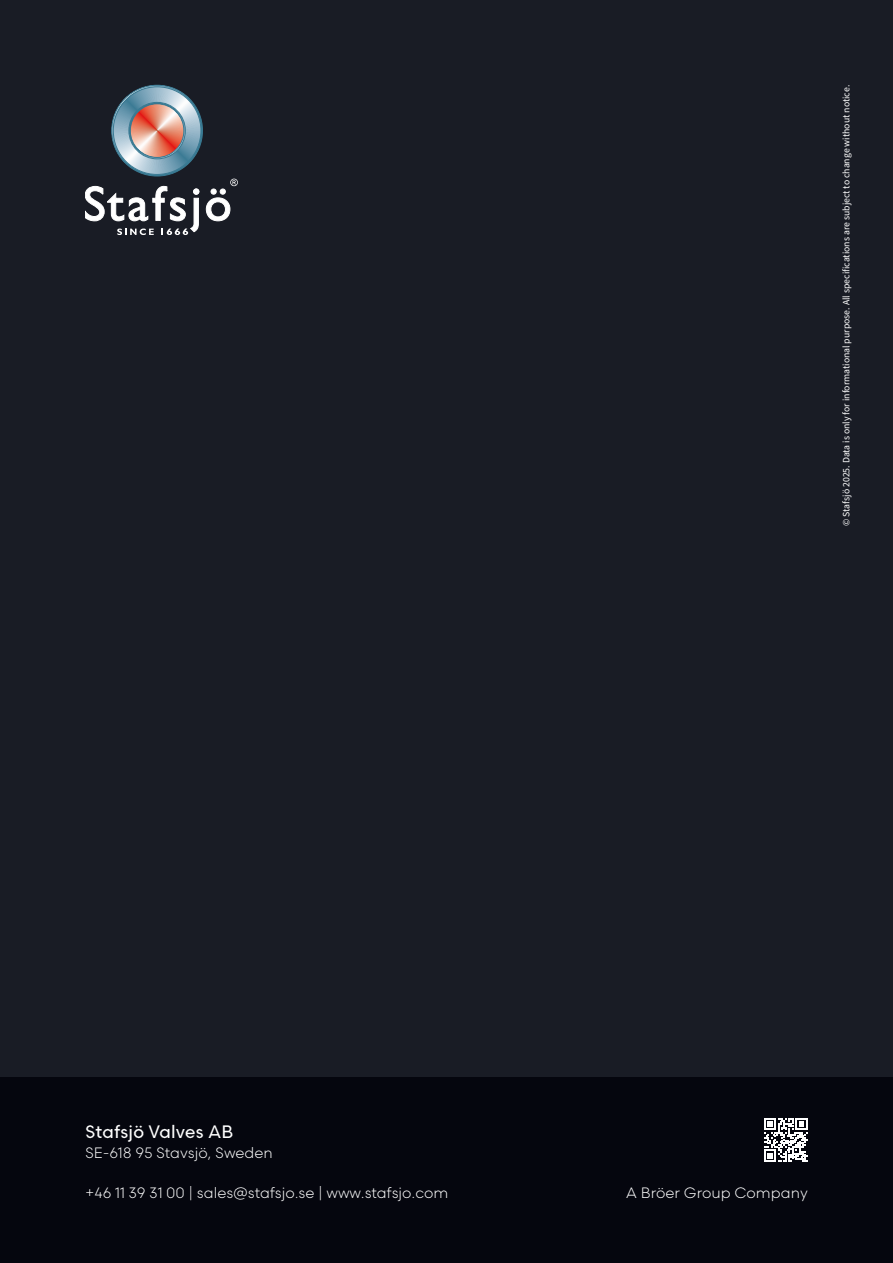
<style>
.page{position:relative;width:893px;height:1263px;background:#fff}
.page>*{position:absolute;margin:0;border:0;box-sizing:border-box;transform-origin:0 0}
.Info_text__covers{font:500 18px "Scandia Line";color:#fff}
.Info_text_small__covers{font:15px "Scandia Line";color:#fff}
.Footnotes{font:9.75px "Source Sans Pro";color:#fff}
</style>
<div class="page">
<div style="left:0;top:0;width:893px;height:1077px;background:#191c25"></div>
<div style="left:0;top:1077px;width:893px;height:186px;background:#05060e"></div>
<svg style="left:85px;top:85px;width:153px;height:150px"></svg>
<svg style="left:764px;top:1118px;width:44px;height:43px"></svg>
<p class="Footnotes" style="left:840px;top:526px;width:442px;rotate:-90deg">© Stafsjö 2025. Data is only for informational purpose. All specifications are subject to change without notice.</p>
<p class="Info_text__covers" style="left:85px;top:1120px;width:150px">Stafsjö Valves AB</p>
<p class="Info_text_small__covers" style="left:85px;top:1144px;width:189px">SE-618 95 Stavsjö, Sweden</p>
<p class="Info_text_small__covers" style="left:85px;top:1184px;width:365px">+46 11 39 31 00 | sales@stafsjo.se | www.stafsjo.com</p>
<p class="Info_text_small__covers" style="left:626px;top:1184px;width:183px">A Bröer Group Company</p>
</div>
